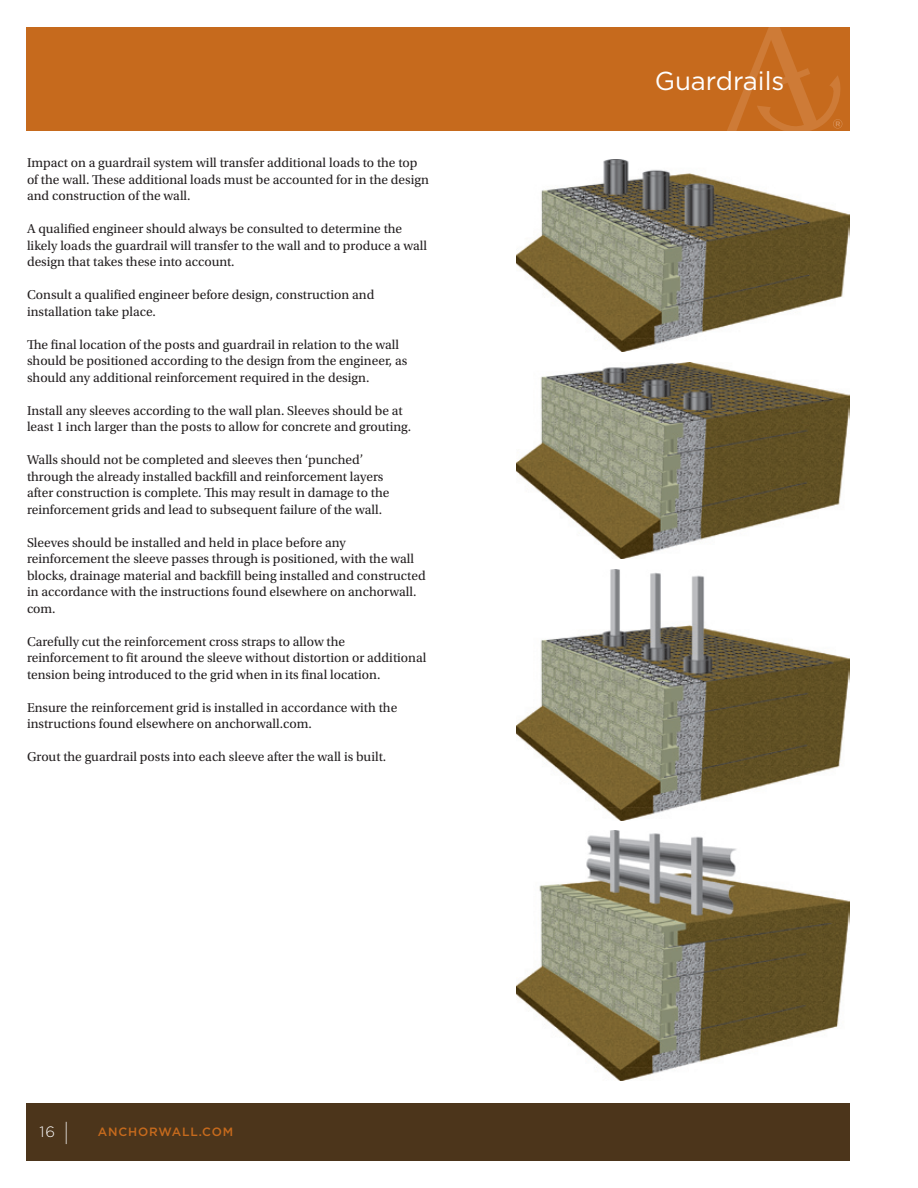
<style>
.page{position:relative;width:918px;height:1188px;background:#fff}
.page>*{position:absolute;margin:0;border:0;box-sizing:border-box;transform-origin:0 0}
.t1{font:25.95px "Gotham";color:#fff}
.t2{font:13.5px/16.5px "Utopia Std";color:#231f20}
.t3{font:500 12px "Gotham";letter-spacing:.07em;color:#c66a1d}
.s1{font-weight:300;font-size:15px;color:#fff}
.s2{font-weight:200;font-size:24px;color:#fff}
</style>
<div class="page">
<img style="left:517px;top:160px;width:333px;height:192px">
<img style="left:517px;top:363px;width:333px;height:195px">
<img style="left:517px;top:569px;width:333px;height:252px">
<img style="left:517px;top:830px;width:333px;height:251px">
<div style="left:26px;top:1104px;width:823px;height:57px;background:#4c351b"></div>
<div style="left:26px;top:27px;width:823px;height:104px;background:#c66a1d"></div>
<svg style="left:727px;top:27px;width:116px;height:104px"></svg>
<p class="t2" style="left:27px;top:155px;width:403px">Impact on a guardrail system will transfer additional loads to the top of the wall. These additional loads must be accounted for in the design and construction of the wall.</p>
<p class="t2" style="left:27px;top:221px;width:402px">A qualified engineer should always be consulted to determine the likely loads the guardrail will transfer to the wall and to produce a wall design that takes these into account.</p>
<p class="t2" style="left:27px;top:287px;width:349px">Consult a qualified engineer before design, construction and installation take place.</p>
<p class="t2" style="left:27px;top:337px;width:382px">The final location of the posts and guardrail in relation to the wall should be positioned according to the design from the engineer, as should any additional reinforcement required in the design.</p>
<p class="t2" style="left:27px;top:403px;width:384px">Install any sleeves according to the wall plan. Sleeves should be at least 1 inch larger than the posts to allow for concrete and grouting.</p>
<p class="t2" style="left:27px;top:452px;width:364px">Walls should not be completed and sleeves then ‘punched’ through the already installed backfill and reinforcement layers after construction is complete. This may result in damage to the reinforcement grids and lead to subsequent failure of the wall.</p>
<p class="t2" style="left:27px;top:535px;width:400px">Sleeves should be installed and held in place before any reinforcement the sleeve passes through is positioned, with the wall blocks, drainage material and backfill being installed and constructed in accordance with the instructions found elsewhere on anchorwall. com.</p>
<p class="t2" style="left:27px;top:633px;width:401px">Carefully cut the reinforcement cross straps to allow the reinforcement to fit around the sleeve without distortion or additional tension being introduced to the grid when in its final location.</p>
<p class="t2" style="left:27px;top:699px;width:372px">Ensure the reinforcement grid is installed in accordance with the instructions found elsewhere on anchorwall.com.</p>
<p class="t2" style="left:27px;top:749px;width:359px">Grout the guardrail posts into each sleeve after the wall is built.</p>
<p class="t3" style="left:39px;top:1124px;width:195px"><span class="s1">16</span> <span class="s2">|</span> ANCHORWALL.COM</p>
<h1 class="t1" style="left:655px;top:64px;width:131px">Guardrails</h1>
</div>
